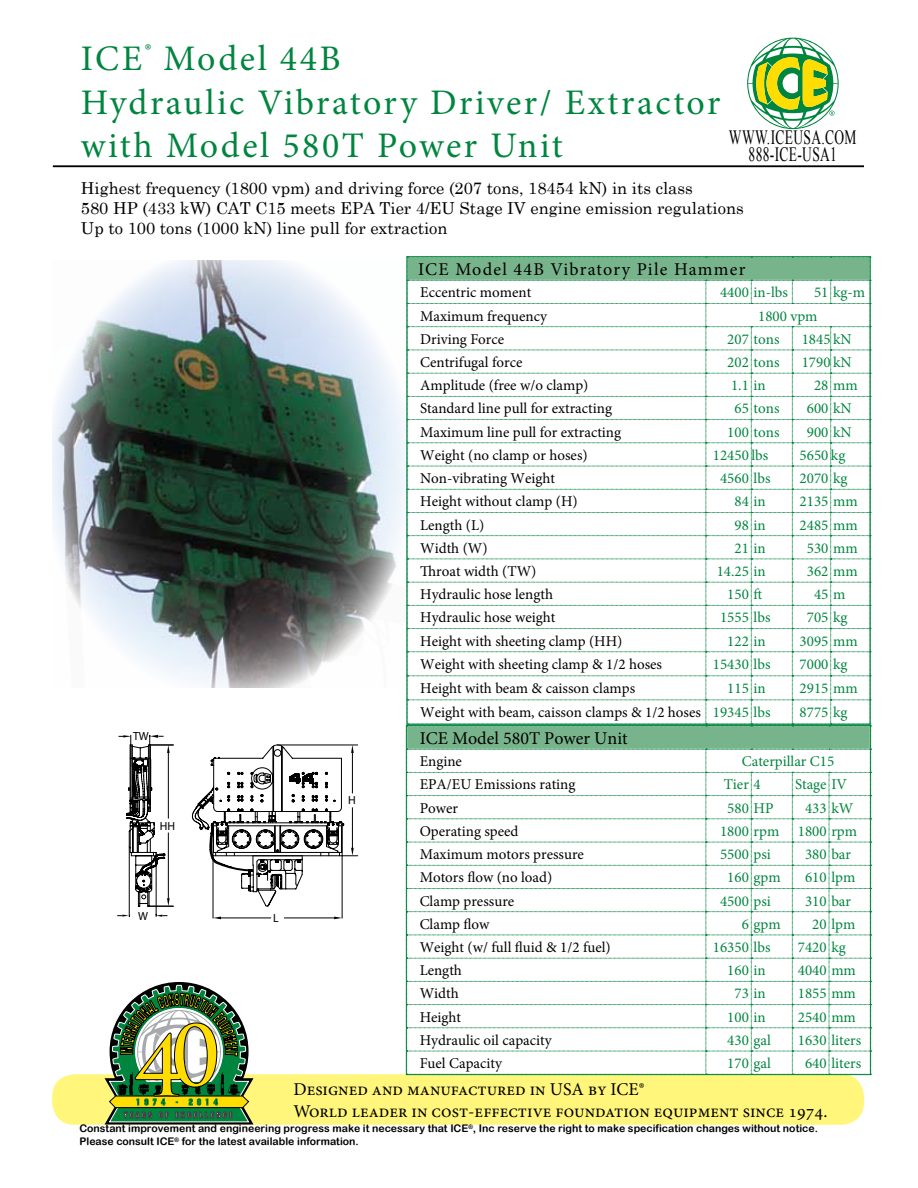
<style>
.page{position:relative;width:918px;height:1188px;background:#fff}
.page>*{position:absolute;margin:0;border:0;box-sizing:border-box;transform-origin:0 0}
.t1{font:36px/43.2px "Minion Pro";letter-spacing:.07em;color:#00853f}
.t2{font:20.25px/16.2px "Times New Roman";letter-spacing:.025em;color:#000;text-align:center;scale:.67 1}
.t3{font:18px/21.6px "Minion Pro";color:#000}
.t4{font:18px "Minion Pro";letter-spacing:.06em;color:#000}
.t5{font:16.5px/19.8px "Century Schoolbook";color:#000}
.t6{font:15px "Minion Pro";color:#000}
.t7{font:15px "Minion Pro";color:#00853f}
.t8{font:11.7px "Myriad Pro";color:#000}
.t9{font:10.5px/12.6px "Arial Rounded MT Bold";color:#000}
.s1{color:#00853f}
</style>
<div class="page">
<div style="left:52px;top:1074px;width:812px;height:51px;background:#fff67b;border-radius:22px"></div>
<svg style="left:105px;top:982px;width:149px;height:143px"></svg>
<hr style="left:53px;top:166px;width:811px;height:1px;background:#000">
<svg style="left:747px;top:38px;width:92px;height:91px"></svg>
<img style="left:53px;top:260px;width:353px;height:427px">
<svg style="left:406px;top:257px;width:465px;height:818px"></svg>
<svg style="left:117px;top:735px;width:241px;height:184px"></svg>
<h1 class="t1" style="left:81px;top:37px;width:641px">ICE<sup>®</sup> Model 44B<br>Hydraulic Vibratory Driver/ Extractor with Model 580T Power Unit</h1>
<h2 class="t2" style="left:729px;top:129px;width:192px">WWW.ICEUSA.COM<br>888-ICE-USA1</h2>
<p class="t5" style="left:81px;top:177px;width:664px">Highest frequency (1800 vpm) and driving force (207 tons, 18454 kN) in its class<br>580 HP (433 kW) CAT C15 meets EPA Tier 4/EU Stage IV engine emission regulations<br>Up to 100 tons (1000 kN) line pull for extraction</p>
<p class="t8" style="left:133px;top:729px;width:17px">TW</p>
<p class="t8" style="left:160px;top:818px;width:17px">HH</p>
<p class="t8" style="left:138px;top:909px;width:11px">W</p>
<p class="t8" style="left:273px;top:911px;width:7px">L</p>
<p class="t8" style="left:348px;top:793px;width:9px">H</p>
<p class="t4" style="left:418px;top:257px;width:329px">ICE Model 44B Vibratory Pile Hammer</p>
<p class="t6" style="left:420px;top:283px;width:113px">Eccentric moment</p>
<p class="t7" style="left:720px;top:283px;width:69px">4400 in-lbs</p>
<p class="t7" style="left:814px;top:283px;width:53px">51 kg-m</p>
<p class="t6" style="left:420px;top:306px;width:129px">Maximum frequency</p>
<p class="t7" style="left:758px;top:306px;width:61px">1800 vpm</p>
<p class="t6" style="left:420px;top:329px;width:86px">Driving Force</p>
<p class="t7" style="left:727px;top:329px;width:54px">207 tons</p>
<p class="t7" style="left:802px;top:329px;width:51px">1845 kN</p>
<p class="t6" style="left:420px;top:352px;width:104px">Centrifugal force</p>
<p class="t7" style="left:727px;top:352px;width:54px">202 tons</p>
<p class="t7" style="left:802px;top:352px;width:51px">1790 kN</p>
<p class="t6" style="left:420px;top:375px;width:170px">Amplitude (free w/o clamp)</p>
<p class="t7" style="left:731px;top:375px;width:36px">1.1 in</p>
<p class="t7" style="left:814px;top:375px;width:45px">28 mm</p>
<p class="t6" style="left:420px;top:399px;width:193px">Standard line pull for extracting</p>
<p class="t7" style="left:735px;top:399px;width:47px">65 tons</p>
<p class="t7" style="left:807px;top:399px;width:46px">600 kN</p>
<p class="t6" style="left:420px;top:422px;width:203px">Maximum line pull for extracting</p>
<p class="t7" style="left:727px;top:422px;width:54px">100 tons</p>
<p class="t7" style="left:807px;top:422px;width:46px">900 kN</p>
<p class="t6" style="left:420px;top:445px;width:169px">Weight (no clamp or hoses)</p>
<p class="t7" style="left:713px;top:445px;width:57px">12450 lbs</p>
<p class="t7" style="left:800px;top:445px;width:47px">5650 kg</p>
<p class="t6" style="left:420px;top:468px;width:136px">Non-vibrating Weight</p>
<p class="t7" style="left:720px;top:468px;width:52px">4560 lbs</p>
<p class="t7" style="left:800px;top:468px;width:49px">2070 kg</p>
<p class="t6" style="left:420px;top:491px;width:159px">Height without clamp (H)</p>
<p class="t7" style="left:735px;top:491px;width:33px">84 in</p>
<p class="t7" style="left:800px;top:491px;width:60px">2135 mm</p>
<p class="t6" style="left:420px;top:515px;width:66px">Length (L)</p>
<p class="t7" style="left:735px;top:515px;width:33px">98 in</p>
<p class="t7" style="left:800px;top:515px;width:60px">2485 mm</p>
<p class="t6" style="left:420px;top:538px;width:69px">Width (W)</p>
<p class="t7" style="left:735px;top:538px;width:33px">21 in</p>
<p class="t7" style="left:807px;top:538px;width:52px">530 mm</p>
<p class="t6" style="left:420px;top:561px;width:118px">Throat width (TW)</p>
<p class="t7" style="left:717px;top:561px;width:51px">14.25 in</p>
<p class="t7" style="left:807px;top:561px;width:52px">362 mm</p>
<p class="t6" style="left:420px;top:584px;width:134px">Hydraulic hose length</p>
<p class="t7" style="left:727px;top:584px;width:37px">150 ft</p>
<p class="t7" style="left:814px;top:584px;width:33px">45 m</p>
<p class="t6" style="left:420px;top:608px;width:137px">Hydraulic hose weight</p>
<p class="t7" style="left:720px;top:608px;width:52px">1555 lbs</p>
<p class="t7" style="left:807px;top:608px;width:42px">705 kg</p>
<p class="t6" style="left:420px;top:631px;width:204px">Height with sheeting clamp (HH)</p>
<p class="t7" style="left:727px;top:631px;width:40px">122 in</p>
<p class="t7" style="left:800px;top:631px;width:60px">3095 mm</p>
<p class="t6" style="left:420px;top:654px;width:243px">Weight with sheeting clamp &amp; 1/2 hoses</p>
<p class="t7" style="left:713px;top:654px;width:59px">15430 lbs</p>
<p class="t7" style="left:800px;top:654px;width:49px">7000 kg</p>
<p class="t6" style="left:420px;top:678px;width:217px">Height with beam &amp; caisson clamps</p>
<p class="t7" style="left:727px;top:678px;width:40px">115 in</p>
<p class="t7" style="left:800px;top:678px;width:60px">2915 mm</p>
<p class="t6" style="left:420px;top:703px;width:352px">Weight with beam, caisson clamps &amp; 1/2 hoses <span class="s1">19345 lbs</span></p>
<p class="t7" style="left:800px;top:703px;width:49px">8775 kg</p>
<p class="t3" style="left:420px;top:728px;width:210px">ICE Model 580T Power Unit</p>
<p class="t6" style="left:420px;top:751px;width:44px">Engine</p>
<p class="t7" style="left:742px;top:751px;width:94px">Caterpillar C15</p>
<p class="t6" style="left:420px;top:775px;width:157px">EPA/EU Emissions rating</p>
<p class="t7" style="left:724px;top:775px;width:39px">Tier 4</p>
<p class="t7" style="left:795px;top:775px;width:54px">Stage IV</p>
<p class="t6" style="left:420px;top:798px;width:40px">Power</p>
<p class="t7" style="left:727px;top:798px;width:48px">580 HP</p>
<p class="t7" style="left:805px;top:798px;width:50px">433 kW</p>
<p class="t6" style="left:420px;top:821px;width:100px">Operating speed</p>
<p class="t7" style="left:720px;top:821px;width:138px">1800 rpm 1800 rpm</p>
<p class="t6" style="left:420px;top:844px;width:166px">Maximum motors pressure</p>
<p class="t7" style="left:720px;top:844px;width:52px">5500 psi</p>
<p class="t7" style="left:805px;top:844px;width:48px">380 bar</p>
<p class="t6" style="left:420px;top:868px;width:134px">Motors flow (no load)</p>
<p class="t7" style="left:727px;top:868px;width:55px">160 gpm</p>
<p class="t7" style="left:805px;top:868px;width:52px">610 lpm</p>
<p class="t6" style="left:420px;top:891px;width:96px">Clamp pressure</p>
<p class="t7" style="left:720px;top:891px;width:52px">4500 psi</p>
<p class="t7" style="left:805px;top:891px;width:48px">310 bar</p>
<p class="t6" style="left:420px;top:914px;width:71px">Clamp flow</p>
<p class="t7" style="left:742px;top:914px;width:41px">6 gpm</p>
<p class="t7" style="left:812px;top:914px;width:45px">20 lpm</p>
<p class="t6" style="left:420px;top:937px;width:193px">Weight (w/ full fluid &amp; 1/2 fuel)</p>
<p class="t7" style="left:713px;top:937px;width:59px">16350 lbs</p>
<p class="t7" style="left:798px;top:937px;width:49px">7420 kg</p>
<p class="t6" style="left:420px;top:960px;width:44px">Length</p>
<p class="t7" style="left:727px;top:960px;width:40px">160 in</p>
<p class="t7" style="left:798px;top:960px;width:60px">4040 mm</p>
<p class="t6" style="left:420px;top:984px;width:41px">Width</p>
<p class="t7" style="left:735px;top:984px;width:33px">73 in</p>
<p class="t7" style="left:798px;top:984px;width:60px">1855 mm</p>
<p class="t6" style="left:420px;top:1007px;width:43px">Height</p>
<p class="t7" style="left:727px;top:1007px;width:40px">100 in</p>
<p class="t7" style="left:798px;top:1007px;width:60px">2540 mm</p>
<p class="t6" style="left:420px;top:1030px;width:134px">Hydraulic oil capacity</p>
<p class="t7" style="left:727px;top:1030px;width:45px">430 gal</p>
<p class="t7" style="left:798px;top:1030px;width:65px">1630 liters</p>
<p class="t6" style="left:420px;top:1053px;width:84px">Fuel Capacity</p>
<p class="t7" style="left:727px;top:1053px;width:45px">170 gal</p>
<p class="t7" style="left:805px;top:1053px;width:58px">640 liters</p>
<p class="t3" style="left:293px;top:1079px;width:536px">Designed and manufactured in USA by ICE®<br>World leader in cost-effective foundation equipment since 1974.</p>
<p class="t9" style="left:80px;top:1122px;width:740px">Constant improvement and engineering progress make it necessary that ICE<sup>®</sup>, Inc reserve the right to make specification changes without notice.<br>Please consult ICE<sup>®</sup> for the latest available information.</p>
</div>
